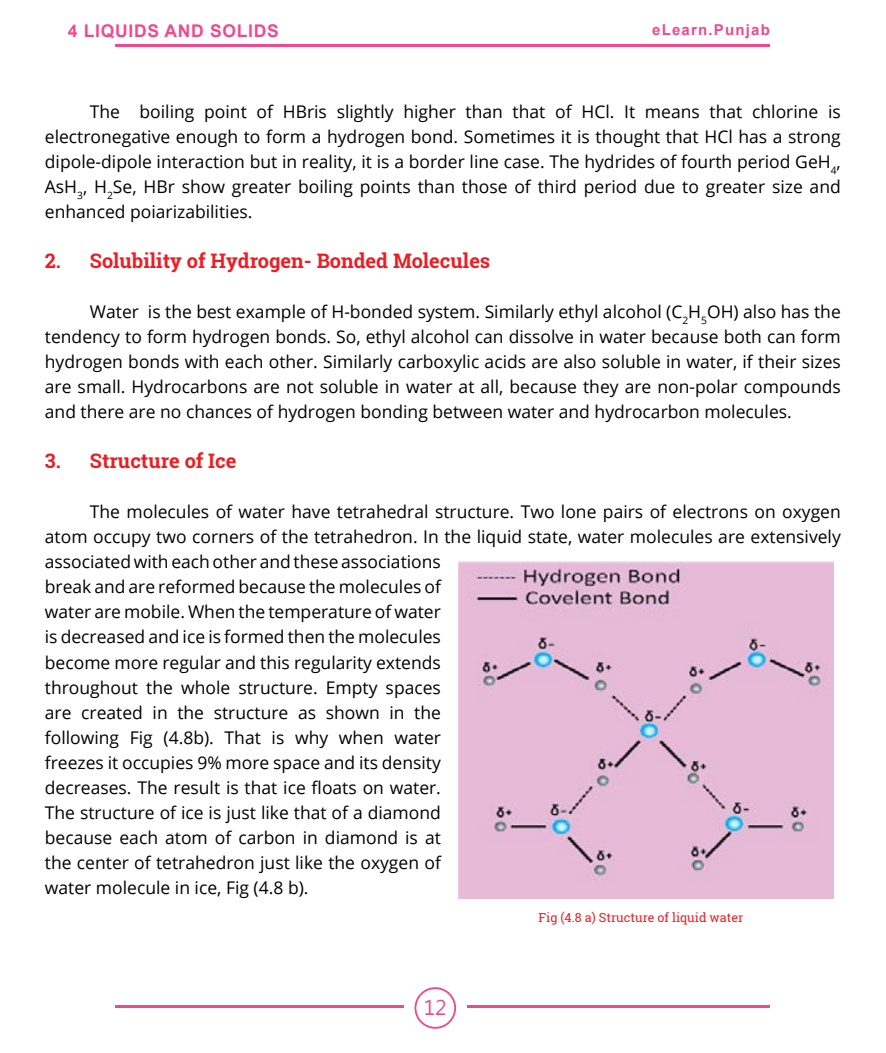
<style>
.page{position:relative;width:886px;height:1053px;background:#fff}
.page>*{position:absolute;margin:0;border:0;box-sizing:border-box;transform-origin:0 0}
.t1{font:21.25px "Segoe UI";color:#ef4a8e}
.t2{font:700 20px "Roboto Slab";color:#ed1d24}
.t3{font:17.5px/25px "Open Sans";color:#000;text-align:justify}
.t4{font:700 17.5px "Arial";letter-spacing:.04em;color:#ef4a8e}
.t5{font:700 15px "Arial";letter-spacing:.08em;color:#ef4a8e}
.t6{font:12.5px "Roboto Slab";color:#ed1d24}
</style>
<div class="page">
<hr style="left:116px;top:1005px;width:288px;height:2px;background:#ef4a8e">
<hr style="left:467px;top:1005px;width:303px;height:2px;background:#ef4a8e">
<svg style="left:414px;top:987px;width:42px;height:41px"></svg>
<div style="left:416px;top:988px;width:38px;height:38px;background:#fff;border-radius:50%"></div>
<hr style="left:116px;top:45px;width:654px;height:2px;background:#ef4a8e">
<img style="left:458px;top:561px;width:376px;height:337px">
<p class="t4" style="left:68px;top:19px;width:213px">4 LIQUIDS AND SOLIDS</p>
<p class="t5" style="left:652px;top:20px;width:119px">eLearn.Punjab</p>
<p class="t3" style="left:45px;top:99px;width:797px;text-indent:45px">The boiling point of HBris slightly higher than that of HCl. It means that chlorine is electronegative enough to form a hydrogen bond. Sometimes it is thought that HCl has a strong dipole-dipole interaction but in reality, it is a border line case. The hydrides of fourth period GeH<sub>4</sub>, AsH<sub>3</sub>, H<sub>2</sub>Se, HBr show greater boiling points than those of third period due to greater size and enhanced poiarizabilities.</p>
<p class="t2" style="left:45px;top:247px;width:447px">2. Solubility of Hydrogen- Bonded Molecules</p>
<p class="t3" style="left:45px;top:299px;width:797px;text-indent:45px">Water is the best example of H-bonded system. Similarly ethyl alcohol (C<sub>2</sub>H<sub>5</sub>OH) also has the tendency to form hydrogen bonds. So, ethyl alcohol can dissolve in water because both can form hydrogen bonds with each other. Similarly carboxylic acids are also soluble in water, if their sizes are small. Hydrocarbons are not soluble in water at all, because they are non-polar compounds and there are no chances of hydrogen bonding between water and hydrocarbon molecules.</p>
<p class="t2" style="left:45px;top:447px;width:193px">3. Structure of Ice</p>
<p class="t3" style="left:45px;top:499px;width:797px;text-align:left;text-indent:45px">The molecules of water have tetrahedral structure. Two lone pairs of electrons on oxygen atom occupy two corners of the tetrahedron. In the liquid state, water molecules are extensively associated with each other and these associations<br>break and are reformed because the molecules of<br>water are mobile. When the temperature of water<br>is decreased and ice is formed then the molecules<br>become more regular and this regularity extends<br>throughout the whole structure. Empty spaces<br>are created in the structure as shown in the<br>following Fig (4.8b). That is why when water<br>freezes it occupies 9% more space and its density<br>decreases. The result is that ice floats on water.<br>The structure of ice is just like that of a diamond<br>because each atom of carbon in diamond is at<br>the center of tetrahedron just like the oxygen of<br>water molecule in ice, Fig (4.8 b).</p>
<p class="t6" style="left:538px;top:908px;width:206px">Fig (4.8 a) Structure of liquid water</p>
<p class="t1" style="left:424px;top:993px;width:24px">12</p>
</div>
